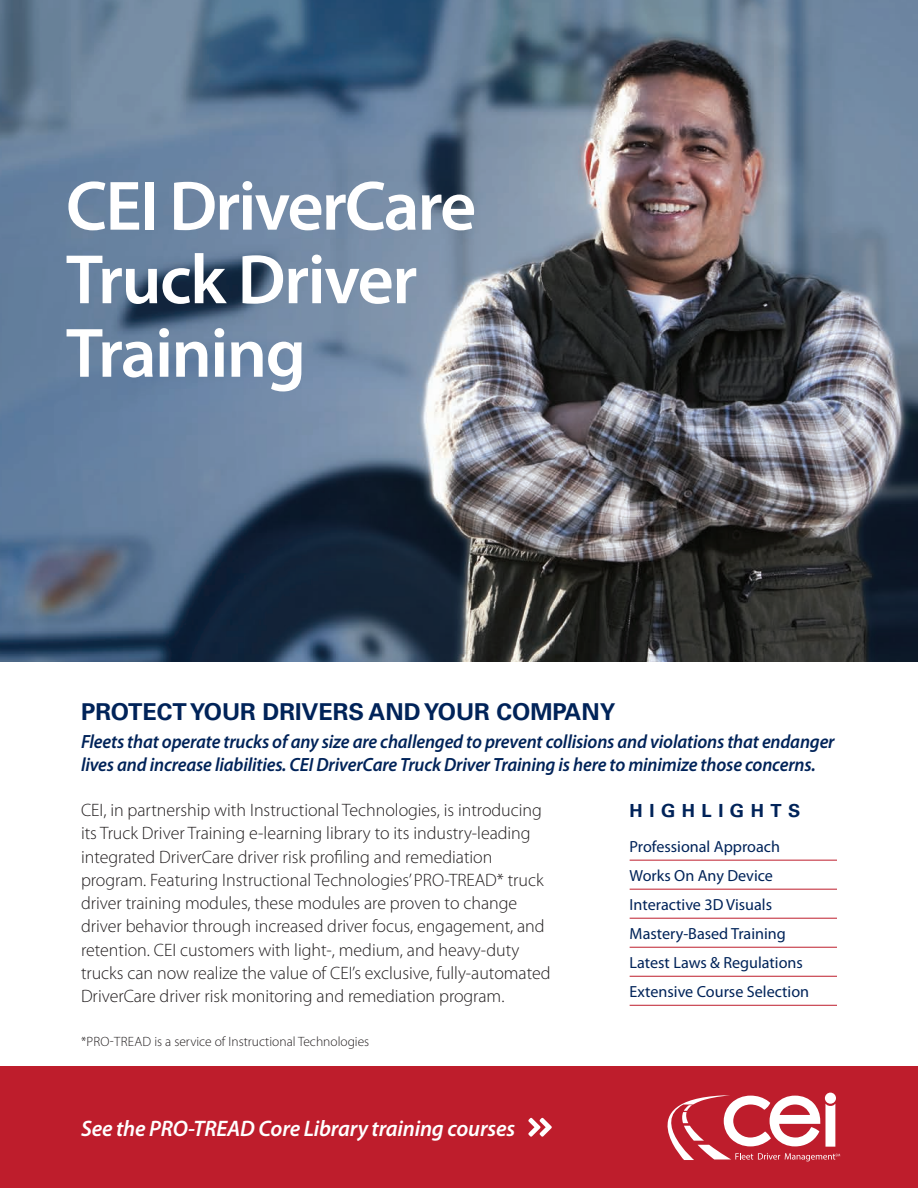
<style>
.page{position:relative;width:918px;height:1188px;background:#fff}
.page>*{position:absolute;margin:0;border:0;box-sizing:border-box;transform-origin:0 0}
.t1{font:600 70.5px/73.5px "Myriad Pro";letter-spacing:-.03em;color:#fff}
.t2{font:700 23.25px "Univers";color:#002359}
.t3{font:italic 600 22.5px "Myriad Pro";letter-spacing:-.01em;color:#fff}
.t4{font:italic 600 19.2px/23.2px "Myriad Pro";letter-spacing:-.01em;color:#002359;scale:.95 1}
.t5{font:300 18px/23.2px "Myriad Pro";color:#231f20}
.t6{font:700 18px "Univers";letter-spacing:.355em;color:#002359}
.t7{font:16.2px "Myriad Pro";color:#002359}
.t8{font:300 13.5px "Myriad Pro";color:#231f20}
</style>
<div class="page">
<img style="left:0;top:0;width:918px;height:662px">
<div style="left:0;top:1066px;width:918px;height:122px;background:#be1d2c"></div>
<div style="left:825px;top:1093px;width:11px;height:11px;background:#fff;border-radius:50%"></div>
<svg style="left:667px;top:1095px;width:173px;height:66px"></svg>
<hr style="left:630px;top:860px;width:207px;height:1px;background:#be1d2c">
<hr style="left:630px;top:889px;width:207px;height:1px;background:#be1d2c">
<hr style="left:630px;top:918px;width:207px;height:1px;background:#be1d2c">
<hr style="left:630px;top:947px;width:207px;height:1px;background:#be1d2c">
<hr style="left:630px;top:976px;width:207px;height:1px;background:#be1d2c">
<hr style="left:630px;top:1005px;width:207px;height:1px;background:#be1d2c">
<svg style="left:528px;top:1118px;width:24px;height:19px"></svg>
<p class="t1" style="left:66px;top:170px;width:412px">CEI DriverCare<br>Truck Driver<br>Training</p>
<p class="t2" style="left:81px;top:698px;width:536px">PROTECT YOUR DRIVERS AND YOUR COMPANY</p>
<p class="t4" style="left:81px;top:730px;width:795px">Fleets that operate trucks of any size are challenged to prevent collisions and violations that endanger lives and increase liabilities. CEI DriverCare Truck Driver Training is here to minimize those concerns.</p>
<p class="t5" style="left:81px;top:799px;width:471px">CEI, in partnership with Instructional Technologies, is introducing its Truck Driver Training e-learning library to its industry-leading integrated DriverCare driver risk profiling and remediation program. Featuring Instructional Technologies’ PRO-TREAD* truck driver training modules, these modules are proven to change driver behavior through increased driver focus, engagement, and retention. CEI customers with light-, medium, and heavy-duty trucks can now realize the value of CEI’s exclusive, fully-automated DriverCare driver risk monitoring and remediation program.</p>
<p class="t8" style="left:81px;top:1034px;width:290px">*PRO-TREAD is a service of Instructional Technologies</p>
<p class="t3" style="left:81px;top:1116px;width:436px">See the PRO-TREAD Core Library training courses</p>
<p class="t6" style="left:630px;top:800px;width:172px">HIGHLIGHTS</p>
<p class="t7" style="left:630px;top:837px;width:152px">Professional Approach</p>
<p class="t7" style="left:630px;top:866px;width:145px">Works On Any Device</p>
<p class="t7" style="left:630px;top:895px;width:144px">Interactive 3D Visuals</p>
<p class="t7" style="left:630px;top:924px;width:158px">Mastery-Based Training</p>
<p class="t7" style="left:630px;top:954px;width:175px">Latest Laws &amp; Regulations</p>
<p class="t7" style="left:630px;top:983px;width:181px">Extensive Course Selection</p>
</div>
